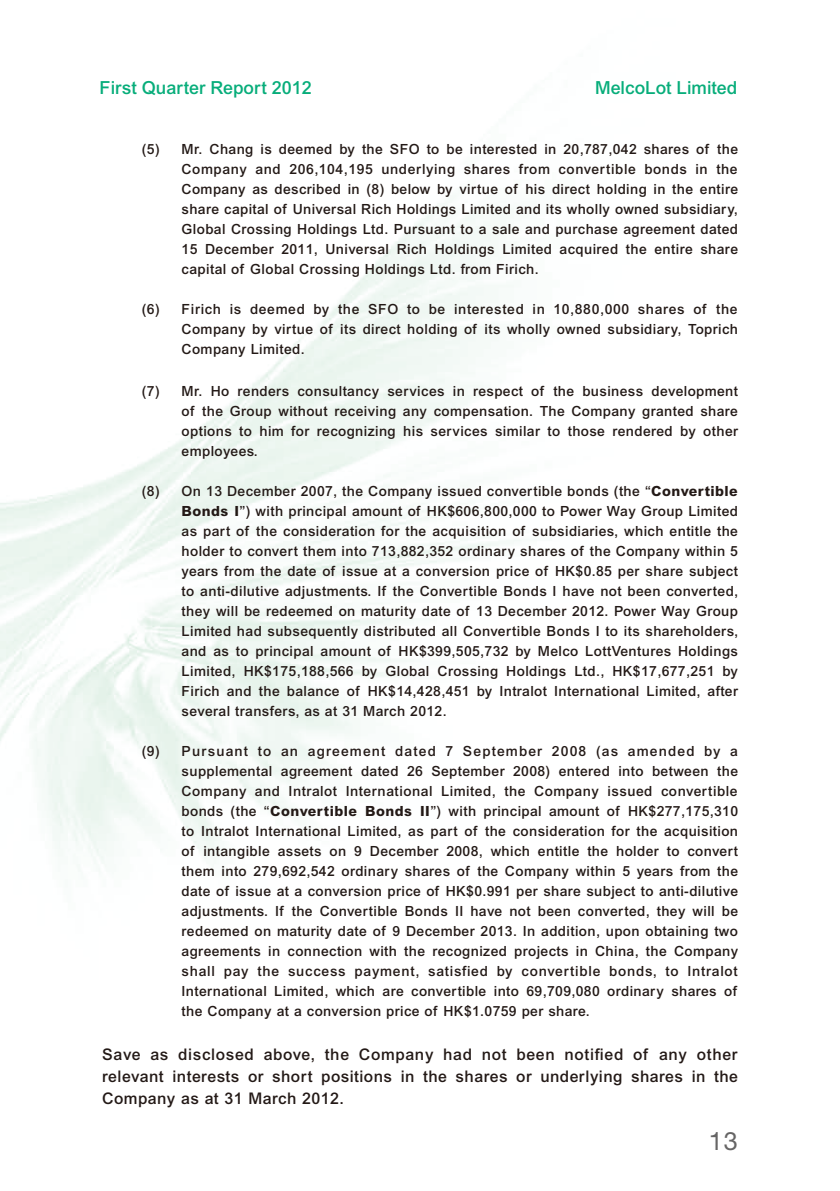
<style>
.page{position:relative;width:840px;height:1191px;background:#fff}
.page>*{position:absolute;margin:0;border:0;box-sizing:border-box;transform-origin:0 0}
.t1{font:25.2px "Helvetica Neue LT Std";color:#666565}
.t2{font:500 18px "Arial MT Std";color:#07ad7a}
.t3{font:500 16px/22px "Arial MT Std";letter-spacing:.03em;color:#231916;text-align:justify}
.t4{font:500 14px/20px "Arial MT Std";letter-spacing:.03em;color:#231916;text-align:justify}
.s1{font-weight:800}
</style>
<div class="page">
<p class="t2" style="left:100px;top:77px;width:213px">First Quarter Report 2012</p>
<p class="t2" style="left:594px;top:77px;width:144px">MelcoLot Limited</p>
<p class="t4" style="left:181px;top:139px;width:557px;text-indent:-40px">(5) Mr. Chang is deemed by the SFO to be interested in 20,787,042 shares of the Company and 206,104,195 underlying shares from convertible bonds in the Company as described in (8) below by virtue of his direct holding in the entire share capital of Universal Rich Holdings Limited and its wholly owned subsidiary, Global Crossing Holdings Ltd. Pursuant to a sale and purchase agreement dated 15 December 2011, Universal Rich Holdings Limited acquired the entire share capital of Global Crossing Holdings Ltd. from Firich.</p>
<p class="t4" style="left:181px;top:299px;width:557px;text-indent:-40px">(6) Firich is deemed by the SFO to be interested in 10,880,000 shares of the Company by virtue of its direct holding of its wholly owned subsidiary, Toprich Company Limited.</p>
<p class="t4" style="left:181px;top:381px;width:557px;text-indent:-40px">(7) Mr. Ho renders consultancy services in respect of the business development of the Group without receiving any compensation. The Company granted share options to him for recognizing his services similar to those rendered by other employees.</p>
<p class="t4" style="left:181px;top:481px;width:557px;text-indent:-40px">(8) On 13 December 2007, the Company issued convertible bonds (the “<span class="s1">Convertible Bonds I</span>”) with principal amount of HK$606,800,000 to Power Way Group Limited as part of the consideration for the acquisition of subsidiaries, which entitle the holder to convert them into 713,882,352 ordinary shares of the Company within 5 years from the date of issue at a conversion price of HK$0.85 per share subject to anti-dilutive adjustments. If the Convertible Bonds I have not been converted, they will be redeemed on maturity date of 13 December 2012. Power Way Group Limited had subsequently distributed all Convertible Bonds I to its shareholders, and as to principal amount of HK$399,505,732 by Melco LottVentures Holdings Limited, HK$175,188,566 by Global Crossing Holdings Ltd., HK$17,677,251 by Firich and the balance of HK$14,428,451 by Intralot International Limited, after several transfers, as at 31 March 2012.</p>
<p class="t4" style="left:181px;top:741px;width:557px;text-indent:-40px">(9) Pursuant to an agreement dated 7 September 2008 (as amended by a supplemental agreement dated 26 September 2008) entered into between the Company and Intralot International Limited, the Company issued convertible bonds (the “<span class="s1">Convertible Bonds II</span>”) with principal amount of HK$277,175,310 to Intralot International Limited, as part of the consideration for the acquisition of intangible assets on 9 December 2008, which entitle the holder to convert them into 279,692,542 ordinary shares of the Company within 5 years from the date of issue at a conversion price of HK$0.991 per share subject to anti-dilutive adjustments. If the Convertible Bonds II have not been converted, they will be redeemed on maturity date of 9 December 2013. In addition, upon obtaining two agreements in connection with the recognized projects in China, the Company shall pay the success payment, satisfied by convertible bonds, to Intralot International Limited, which are convertible into 69,709,080 ordinary shares of the Company at a conversion price of HK$1.0759 per share.</p>
<p class="t3" style="left:102px;top:1043px;width:637px">Save as disclosed above, the Company had not been notified of any other relevant interests or short positions in the shares or underlying shares in the Company as at 31 March 2012.</p>
<h1 class="t1" style="left:708px;top:1125px;width:31px">13</h1>
</div>
